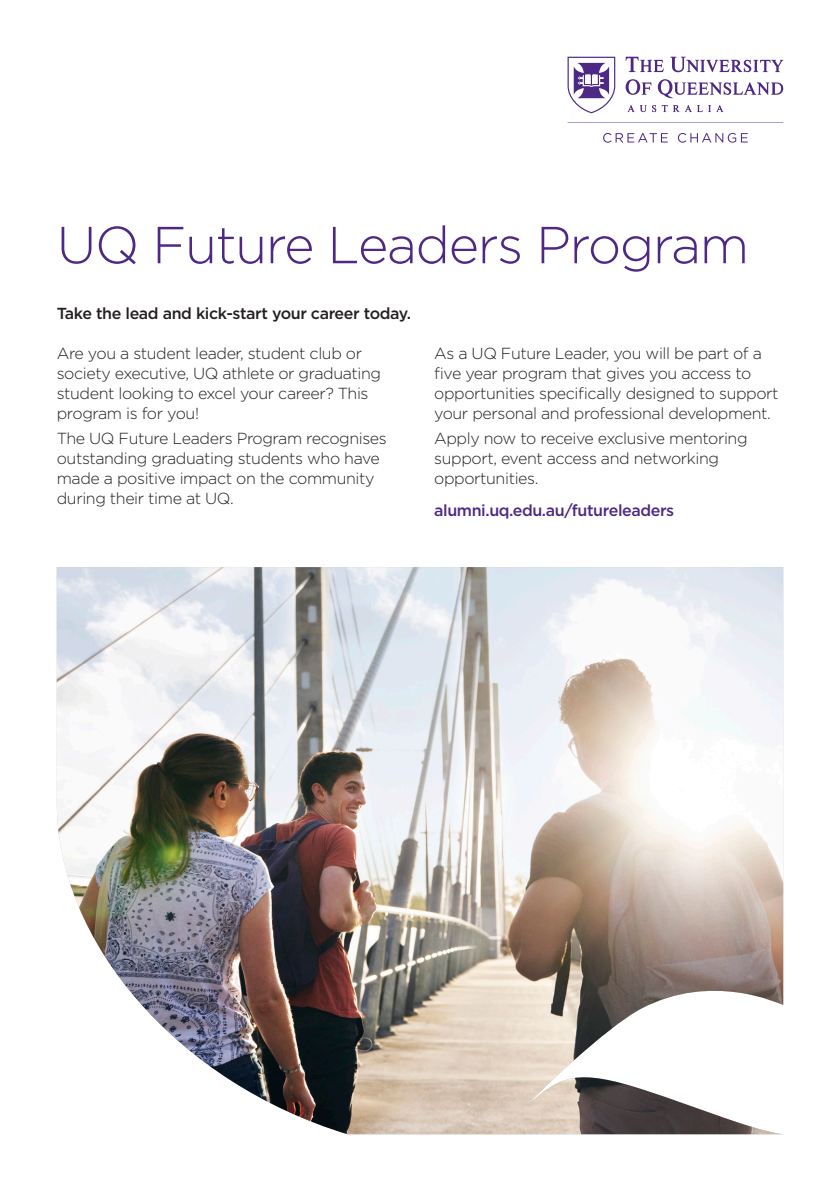
<style>
.page{position:relative;width:840px;height:1191px;background:#fff}
.page>*{position:absolute;margin:0;border:0;box-sizing:border-box;transform-origin:0 0}
.Headline_26_28pt{font:300 52px "Gotham";letter-spacing:-.025em;color:#4d2884}
.Body_copy{font:300 16px/20px "Gotham";letter-spacing:-.025em;color:#231f20}
.Intro_copy{font:500 16px "Gotham";letter-spacing:-.025em;color:#231f20}
.Body_copy-2{font:500 16px "Gotham";letter-spacing:-.025em;color:#4d2884}
</style>
<div class="page">
<img style="left:57px;top:567px;width:725px;height:567px">
<svg style="left:567px;top:57px;width:215px;height:86px"></svg>
<p class="Headline_26_28pt" style="left:57px;top:212px;width:693px">UQ Future Leaders Program</p>
<p class="Intro_copy" style="left:57px;top:303px;width:355px">Take the lead and kick-start your career today.</p>
<p class="Body_copy" style="left:57px;top:343px;width:325px">Are you a student leader, student club or society executive, UQ athlete or graduating student looking to excel your career? This program is for you!</p>
<p class="Body_copy" style="left:57px;top:428px;width:331px">The UQ Future Leaders Program recognises outstanding graduating students who have made a positive impact on the community during their time at UQ.</p>
<p class="Body_copy" style="left:434px;top:343px;width:346px">As a UQ Future Leader, you will be part of a five year program that gives you access to opportunities specifically designed to support your personal and professional development.</p>
<p class="Body_copy" style="left:434px;top:428px;width:315px">Apply now to receive exclusive mentoring support, event access and networking opportunities.</p>
<p class="Body_copy-2" style="left:434px;top:500px;width:241px">alumni.uq.edu.au/futureleaders</p>
</div>
